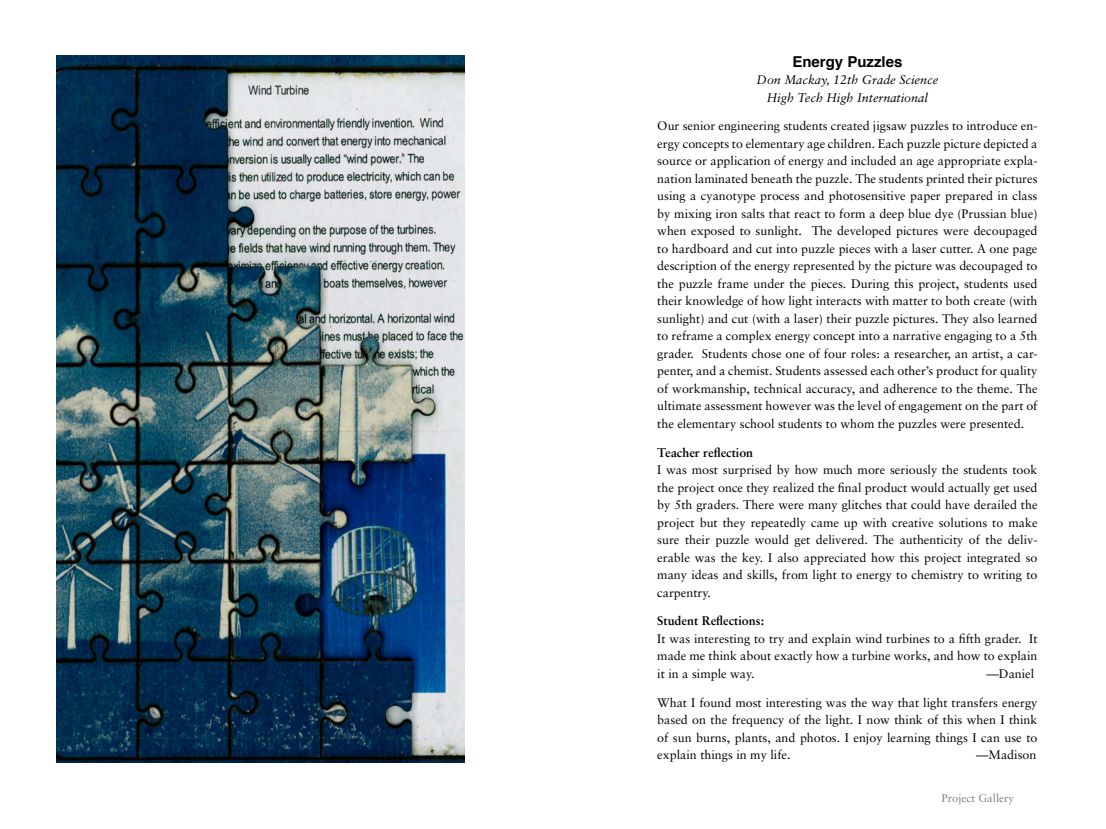
<style>
.page{position:relative;width:1106px;height:829px;background:#fff}
.page>*{position:absolute;margin:0;border:0;box-sizing:border-box;transform-origin:0 0}
.t1{font:700 15px "Helvetica";color:#000}
.t2{font:12.5px/17.5px "Sabon";color:#000;text-align:justify}
.t3{font:italic 12.5px/17.5px "Sabon";color:#000;text-align:center}
.t4{font:700 12.5px "Sabon";color:#000}
.t5{font:11.25px "Sabon";color:#808285}
</style>
<div class="page">
<img style="left:56px;top:55px;width:408px;height:708px">
<p class="t1" style="left:792px;top:49px;width:112px">Energy Puzzles</p>
<p class="t3" style="left:756px;top:71px;width:183px">Don Mackay, 12th Grade Science<br>High Tech High International</p>
<p class="t2" style="left:657px;top:117px;width:381px">Our senior engineering students created jigsaw puzzles to introduce en&shy;ergy concepts to elementary age children. Each puzzle picture depicted a source or application of energy and included an age appropriate expla&shy;nation laminated beneath the puzzle. The students printed their pictures using a cyanotype process and photosensitive paper prepared in class by mixing iron salts that react to form a deep blue dye (Prussian blue) when exposed to sunlight. The developed pictures were decoupaged to hardboard and cut into puzzle pieces with a laser cutter. A one page description of the energy represented by the picture was decoupaged to the puzzle frame under the pieces. During this project, students used their knowledge of how light interacts with matter to both create (with sunlight) and cut (with a laser) their puzzle pictures. They also learned to reframe a complex energy concept into a narrative engaging to a 5th grader. Students chose one of four roles: a researcher, an artist, a car&shy;penter, and a chemist. Students assessed each other’s product for quality of workmanship, technical accuracy, and adherence to the theme. The ultimate assessment however was the level of engagement on the part of the elementary school students to whom the puzzles were presented.</p>
<p class="t4" style="left:657px;top:444px;width:97px">Teacher reflection</p>
<p class="t2" style="left:657px;top:461px;width:381px">I was most surprised by how much more seriously the students took the project once they realized the final product would actually get used by 5th graders. There were many glitches that could have derailed the project but they repeatedly came up with creative solutions to make sure their puzzle would get delivered. The authenticity of the deliv&shy;erable was the key. I also appreciated how this project integrated so many ideas and skills, from light to energy to chemistry to writing to carpentry.</p>
<p class="t4" style="left:657px;top:613px;width:108px">Student Reflections:</p>
<p class="t2" style="left:657px;top:630px;width:381px">It was interesting to try and explain wind turbines to a fifth grader. It made me think about exactly how a turbine works, and how to explain it in a simple way.</p>
<p class="t2" style="left:986px;top:665px;width:49px">—Daniel</p>
<p class="t2" style="left:657px;top:693px;width:381px">What I found most interesting was the way that light transfers energy based on the frequency of the light. I now think of this when I think of sun burns, plants, and photos. I enjoy learning things I can use to explain things in my life.</p>
<p class="t2" style="left:975px;top:746px;width:62px">—Madison</p>
<p class="t5" style="left:941px;top:792px;width:74px">Project Gallery</p>
</div>
